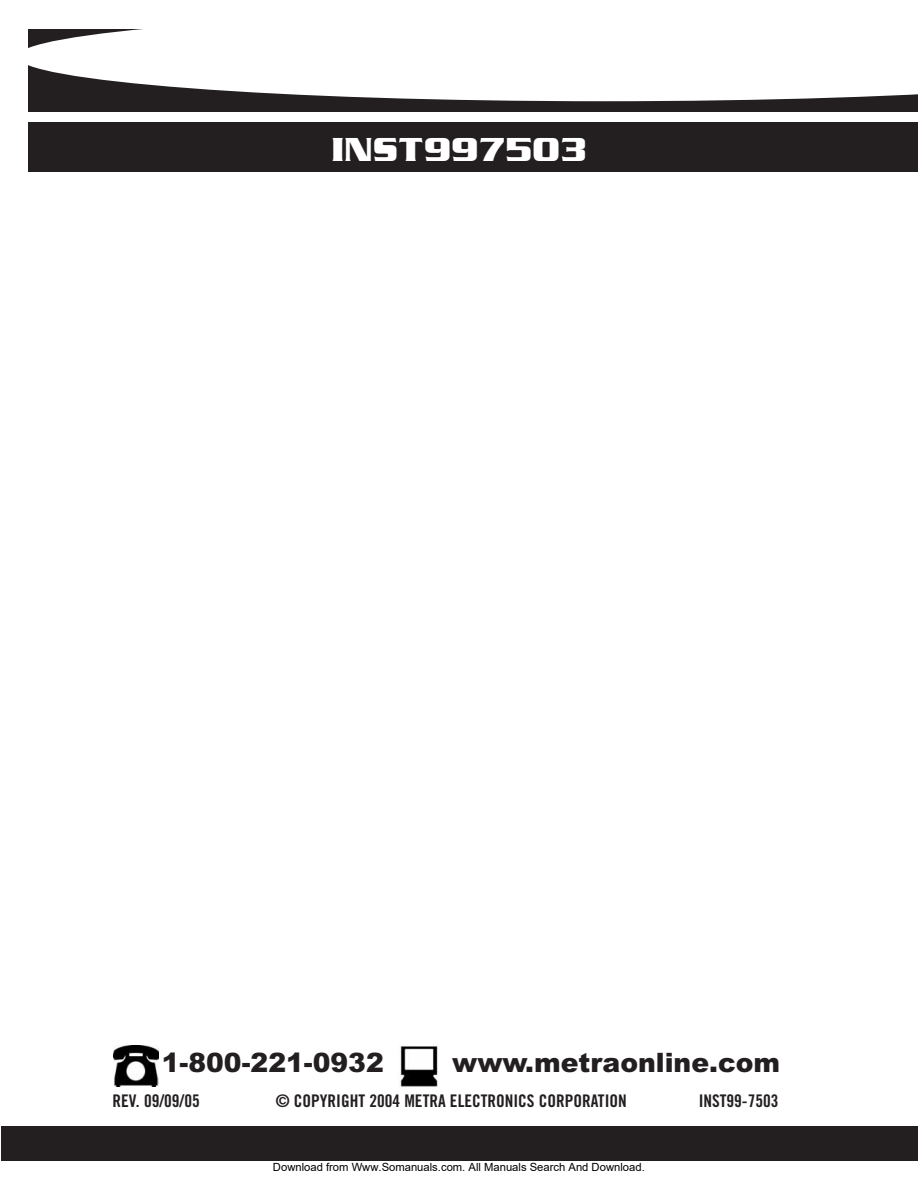
<style>
.page{position:relative;width:918px;height:1188px;background:#fff}
.page>*{position:absolute;margin:0;border:0;box-sizing:border-box;transform-origin:0 0}
.t1{font:700 36px "Serpentine ICG";color:#fff}
.t2{font:900 26.7px "Arial";color:#231f20}
.t3{font:17.4px "Trade Gothic Bold Cond Twenty";color:#231f20}
.t4{font:11.25px "Arial";color:#000}
</style>
<div class="page">
<div style="left:28px;top:29px;width:890px;height:83px;background:#231f20"></div>
<svg style="left:28px;top:29px;width:890px;height:72px;background:#e8e7e8"></svg>
<div style="left:28px;top:123px;width:890px;height:49px;background:#231f20"></div>
<div style="left:1px;top:1126px;width:917px;height:35px;background:#231f20"></div>
<img style="left:400px;top:1046px;width:38px;height:41px">
<img style="left:113px;top:1046px;width:46px;height:40px">
<h1 class="t1" style="left:331px;top:128px;width:257px">INST997503</h1>
<h2 class="t2" style="left:162px;top:1047px;width:223px">1-800-221-0932</h2>
<h2 class="t2" style="left:452px;top:1047px;width:329px">www.metraonline.com</h2>
<p class="t3" style="left:113px;top:1095px;width:89px">REV. 09/09/05</p>
<p class="t3" style="left:276px;top:1095px;width:352px">© COPYRIGHT 2004 METRA ELECTRONICS CORPORATION</p>
<p class="t3" style="left:699px;top:1095px;width:81px">INST99-7503</p>
<p class="t4" style="left:273px;top:1160px;width:373px">Download from Www.Somanuals.com. All Manuals Search And Download.</p>
</div>
